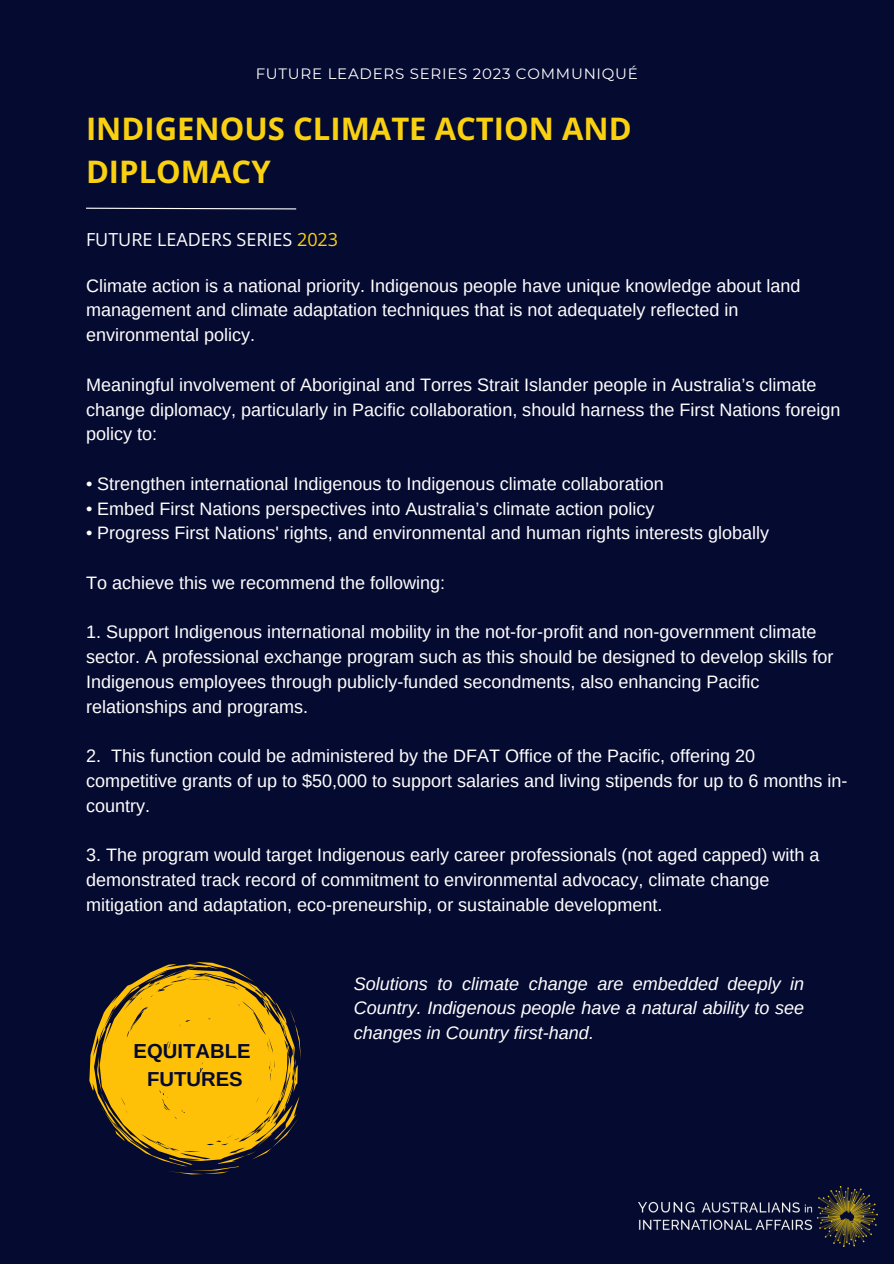
<style>
.page{position:relative;width:894px;height:1264px;background:#fff}
.page>*{position:absolute;margin:0;border:0;box-sizing:border-box;transform-origin:0 0}
.t1{font:700 31.05px/43.2px "Open Sans";color:#fad110}
.t2{font:700 20.25px/27.9px "Arimo";color:#050a30;text-align:center}
.t3{font:18px/24.8px "Arimo";color:#fff}
.t4{font:italic 18px/24.8px "Arimo";color:#fff;text-align:justify}
.t5{font:18px "Open Sans";color:#fff}
.t6{font:15px "Montserrat";letter-spacing:.05em;color:#fff}
.s1{color:#fad110}
</style>
<div class="page">
<div style="left:0;top:0;width:893px;height:1263px;background:#050a30"></div>
<svg style="left:86px;top:207px;width:211px;height:3px"></svg>
<img style="left:638px;top:1186px;width:238px;height:60px">
<svg style="left:89px;top:962px;width:212px;height:212px"></svg>
<h3 class="t6" style="left:255px;top:65px;width:383px">FUTURE LEADERS SERIES 2023 COMMUNIQUÉ</h3>
<p class="t1" style="left:86px;top:106px;width:547px">INDIGENOUS CLIMATE ACTION AND<br>DIPLOMACY</p>
<h1 class="t5" style="left:86px;top:227px;width:253px">FUTURE LEADERS SERIES <span class="s1">2023</span></h1>
<h4 class="t3" style="left:86px;top:273px;width:716px">Climate action is a national priority. Indigenous people have unique knowledge about land management and climate adaptation techniques that is not adequately reflected in environmental policy.</h4>
<h4 class="t3" style="left:86px;top:372px;width:755px">Meaningful involvement of Aboriginal and Torres Strait Islander people in Australia’s climate change diplomacy, particularly in Pacific collaboration, should harness the First Nations foreign policy to:</h4>
<h4 class="t3" style="left:86px;top:471px;width:579px">• Strengthen international Indigenous to Indigenous climate collaboration</h4>
<h4 class="t3" style="left:86px;top:496px;width:570px">• Embed First Nations perspectives into Australia’s climate action policy</h4>
<h4 class="t3" style="left:86px;top:520px;width:684px">• Progress First Nations' rights, and environmental and human rights interests globally</h4>
<h4 class="t3" style="left:86px;top:570px;width:360px">To achieve this we recommend the following:</h4>
<p class="t3" style="left:86px;top:619px;width:748px">1. Support Indigenous international mobility in the not-for-profit and non-government climate sector. A professional exchange program such as this should be designed to develop skills for Indigenous employees through publicly-funded secondments, also enhancing Pacific relationships and programs.</p>
<h2 class="t3" style="left:86px;top:743px;width:762px">2. This function could be administered by the DFAT Office of the Pacific, offering 20 competitive grants of up to $50,000 to support salaries and living stipends for up to 6 months in&shy;country.</h2>
<h4 class="t3" style="left:86px;top:842px;width:734px">3. The program would target Indigenous early career professionals (not aged capped) with a demonstrated track record of commitment to environmental advocacy, climate change mitigation and adaptation, eco-preneurship, or sustainable development.</h4>
<h4 class="t2" style="left:134px;top:1036px;width:118px">EQUITABLE<br>FUTURES</h4>
<h4 class="t4" style="left:354px;top:971px;width:452px">Solutions to climate change are embedded deeply in Country. Indigenous people have a natural ability to see changes in Country first-hand.</h4>
</div>
